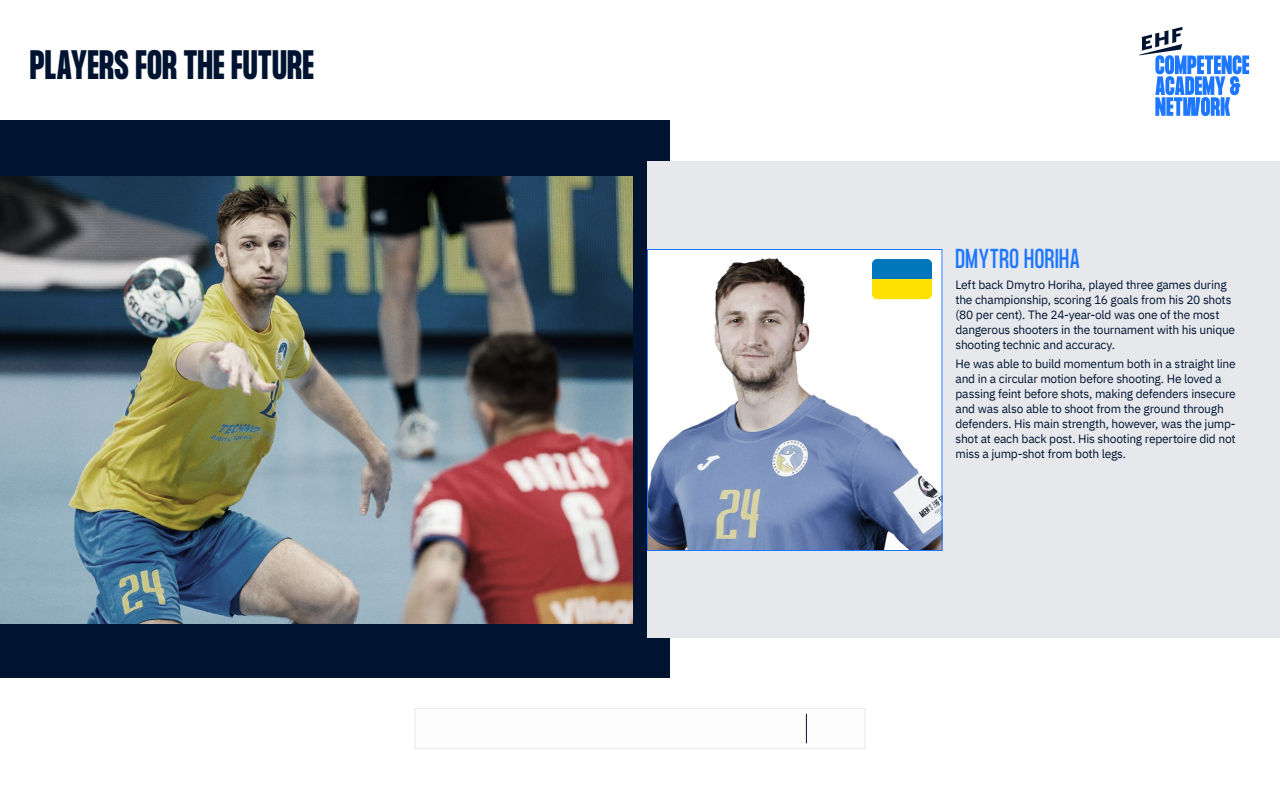
<style>
.page{position:relative;width:1280px;height:800px;background:#fff}
.page>*{position:absolute;margin:0;border:0;box-sizing:border-box;transform-origin:0 0}
.t1{font:700 36px "Formula Condensed";letter-spacing:.02em;color:#001432}
.t2{font:24px "Formula Condensed";letter-spacing:.02em;color:#1e78ff}
.t3{font:12px/15px "IBM Plex Sans";letter-spacing:-.02em;color:#001432}
</style>
<div class="page">
<svg style="left:806px;top:714px;width:1px;height:29px"></svg>
<svg style="left:1139px;top:27px;width:110px;height:89px"></svg>
<div style="left:0;top:120px;width:670px;height:558px;background:#001432"></div>
<div style="left:647px;top:161px;width:633px;height:476px;background:#e6e8eb"></div>
<img style="left:0;top:176px;width:633px;height:448px">
<img style="left:649px;top:251px;width:291px;height:298px">
<div style="left:647px;top:249px;width:295px;height:302px;border:1px solid #1e78ff"></div>
<svg style="left:872px;top:259px;width:60px;height:40px;background:#80ac60"></svg>
<h1 class="t1" style="left:30px;top:43px;width:285px">PLAYERS FOR THE FUTURE</h1>
<h2 class="t2" style="left:955px;top:244px;width:126px">DMYTRO HORIHA</h2>
<p class="t3" style="left:955px;top:276px;width:281px">Left back Dmytro Horiha, played three games during the championship, scoring 16 goals from his 20 shots (80 per cent). The 24-year-old was one of the most dangerous shooters in the tournament with his unique shooting technic and accuracy.</p>
<p class="t3" style="left:955px;top:355px;width:282px">He was able to build momentum both in a straight line and in a circular motion before shooting. He loved a passing feint before shots, making defenders insecure and was also able to shoot from the ground through defenders. His main strength, however, was the jump&shy;shot at each back post. His shooting repertoire did not miss a jump-shot from both legs.</p>
</div>
